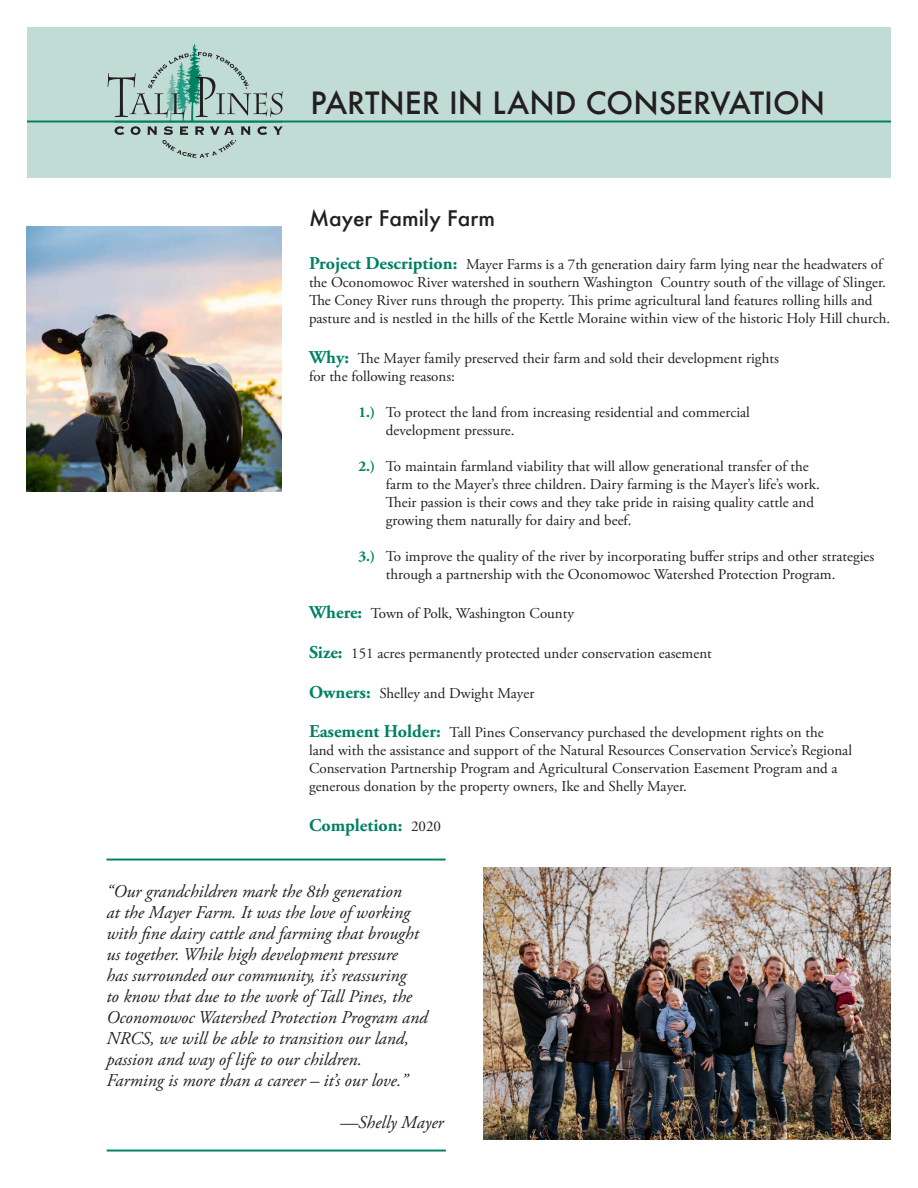
<style>
.page{position:relative;width:918px;height:1188px;background:#fff}
.page>*{position:absolute;margin:0;border:0;box-sizing:border-box;transform-origin:0 0}
.t1{font:500 30px "Futura";color:#231f20}
.t2{font:500 21px "Futura";color:#231f20}
.t3{font:italic 18px/21px "Adobe Garamond Pro";color:#231f20}
.t4{font:700 18px "Adobe Garamond Pro";color:#008164}
.t5{font:15px/18px "Adobe Garamond Pro";color:#231f20}
.s1{font-weight:700;font-size:18px;color:#008164}
.s2{font-weight:700;color:#008164}
.s3{font-weight:400;font-size:15px;color:#231f20}
</style>
<div class="page">
<div style="left:27px;top:27px;width:864px;height:150px;background:#c0dcd4"></div>
<svg style="left:108px;top:44px;width:175px;height:114px"></svg>
<hr style="left:27px;top:121px;width:864px;height:1px;background:#008164">
<hr style="left:106px;top:859px;width:340px;height:2px;background:#008164">
<hr style="left:107px;top:1150px;width:339px;height:2px;background:#008164">
<img style="left:484px;top:868px;width:407px;height:272px">
<img style="left:27px;top:226px;width:255px;height:265px">
<p class="t1" style="left:310px;top:83px;width:516px">PARTNER IN LAND CONSERVATION</p>
<p class="t2" style="left:309px;top:204px;width:188px">Mayer Family Farm</p>
<p class="t5" style="left:309px;top:256px;width:583px"><span class="s1">Project Description:</span> Mayer Farms is a 7th generation dairy farm lying near the headwaters of the Oconomowoc River watershed in southern Washington Country south of the village of Slinger.<br>The Coney River runs through the property. This prime agricultural land features rolling hills and pasture and is nestled in the hills of the Kettle Moraine within view of the historic Holy Hill church.</p>
<p class="t5" style="left:309px;top:350px;width:471px"><span class="s1">Why:</span> The Mayer family preserved their farm and sold their development rights for the following reasons:</p>
<p class="t5" style="left:386px;top:404px;width:366px;text-indent:-27px"><span class="s2">1.)</span> To protect the land from increasing residential and commercial development pressure.</p>
<p class="t5" style="left:386px;top:458px;width:435px;text-indent:-27px"><span class="s2">2.)</span> To maintain farmland viability that will allow generational transfer of the farm to the Mayer’s three children. Dairy farming is the Mayer’s life’s work.<br>Their passion is their cows and they take pride in raising quality cattle and growing them naturally for dairy and beef.</p>
<p class="t5" style="left:386px;top:548px;width:490px;text-indent:-27px"><span class="s2">3.)</span> To improve the quality of the river by incorporating buffer strips and other strategies through a partnership with the Oconomowoc Watershed Protection Program.</p>
<p class="t5" style="left:309px;top:605px;width:267px"><span class="s1">Where:</span> Town of Polk, Washington County</p>
<p class="t5" style="left:309px;top:645px;width:404px"><span class="s1">Size:</span> 151 acres permanently protected under conservation easement</p>
<p class="t5" style="left:309px;top:684px;width:227px"><span class="s1">Owners:</span> Shelley and Dwight Mayer</p>
<p class="t5" style="left:309px;top:724px;width:545px"><span class="s1">Easement Holder:</span> Tall Pines Conservancy purchased the development rights on the land with the assistance and support of the Natural Resources Conservation Service’s Regional Conservation Partnership Program and Agricultural Conservation Easement Program and a generous donation by the property owners, Ike and Shelly Mayer.</p>
<p class="t4" style="left:309px;top:815px;width:134px">Completion: <span class="s3">2020</span></p>
<p class="t3" style="left:106px;top:881px;width:323px">“Our grandchildren mark the 8th generation<br>at the Mayer Farm. It was the love of working with fine dairy cattle and farming that brought us together. While high development pressure<br>has surrounded our community, it’s reassuring<br>to know that due to the work of Tall Pines, the Oconomowoc Watershed Protection Program and NRCS, we will be able to transition our land, passion and way of life to our children.<br>Farming is more than a career – it’s our love.”</p>
<p class="t3" style="left:340px;top:1112px;width:105px">—Shelly Mayer</p>
</div>
